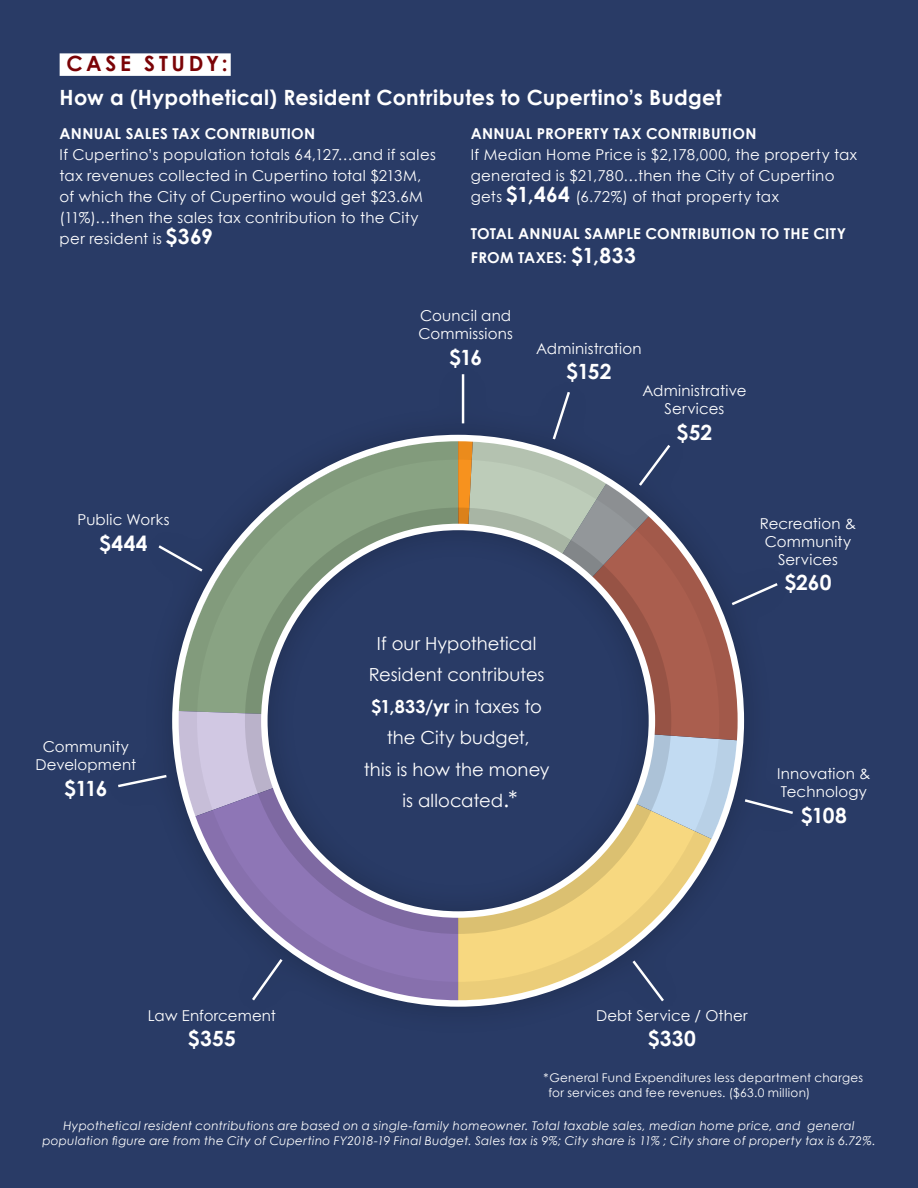
<style>
.page{position:relative;width:918px;height:1188px;background:#293b66}
.page>*{position:absolute;margin:0;border:0;box-sizing:border-box;transform-origin:0 0}
.t1{font:700 21px "Century Gothic";letter-spacing:.01em;color:#fff}
.t2{font:700 21px "Century Gothic";letter-spacing:.175em;color:#7a0306}
.t3{font:18px/31.5px "Century Gothic";letter-spacing:.005em;color:#fff;text-align:center}
.t4{font:15px/21px "Century Gothic";letter-spacing:.02em;color:#fff}
.t5{font:700 15px/24px "Century Gothic";letter-spacing:.02em;color:#fff}
.t6{font:italic 12px/15px "Century Gothic";letter-spacing:.025em;color:#fff;text-align:center}
.t7{font:12px/15px "Century Gothic";letter-spacing:.02em;color:#fff}
.s1{font-weight:700;font-size:21px}
.s2{font-size:21px}
.s3{font-weight:700}
.s4{font-size:22.5px}
</style>
<div class="page">
<div style="left:60px;top:53px;width:171px;height:23px;background:#fff"></div>
<svg style="left:196px;top:839px;width:523px;height:168px"></svg>
<hr style="left:462px;top:374px;width:2px;height:49px;background:#fff">
<svg style="left:630px;top:958px;width:36px;height:46px"></svg>
<svg style="left:250px;top:956px;width:35px;height:47px"></svg>
<svg style="left:118px;top:389px;width:675px;height:450px"></svg>
<h1 class="t2" style="left:66px;top:51px;width:163px">CASE STUDY:</h1>
<h1 class="t1" style="left:60px;top:84px;width:664px">How a (Hypothetical) Resident Contributes to Cupertino’s Budget</h1>
<p class="t5" style="left:60px;top:121px;width:257px">ANNUAL SALES TAX CONTRIBUTION</p>
<p class="t4" style="left:60px;top:144px;width:378px">If Cupertino’s population totals 64,127…and if sales tax revenues collected in Cupertino total $213M, of which the City of Cupertino would get $23.6M (11%)…then the sales tax contribution to the City per resident is <span class="s1">$369</span></p>
<p class="t5" style="left:471px;top:121px;width:287px">ANNUAL PROPERTY TAX CONTRIBUTION</p>
<p class="t4" style="left:471px;top:144px;width:388px">If Median Home Price is $2,178,000, the property tax generated is $21,780…then the City of Cupertino gets <span class="s1">$1,464</span> (6.72%) of that property tax</p>
<p class="t5" style="left:471px;top:221px;width:377px">TOTAL ANNUAL SAMPLE CONTRIBUTION TO THE CITY<br>FROM TAXES: <span class="s2">$1,833</span></p>
<p class="t4" style="left:77px;top:509px;width:94px">Public Works</p>
<h1 class="t1" style="left:99px;top:530px;width:50px">$444</h1>
<p class="t4" style="left:35px;top:738px;width:102px;line-height:18px;text-align:center">Community<br>Development</p>
<h1 class="t1" style="left:64px;top:775px;width:45px">$116</h1>
<p class="t4" style="left:148px;top:1005px;width:130px">Law Enforcement</p>
<h1 class="t1" style="left:188px;top:1025px;width:50px">$355</h1>
<p class="t4" style="left:418px;top:306px;width:96px;line-height:18px">Council and<br>Commissions</p>
<h1 class="t1" style="left:449px;top:344px;width:35px">$16</h1>
<p class="t4" style="left:536px;top:337px;width:107px">Administration</p>
<h1 class="t1" style="left:566px;top:358px;width:47px">$152</h1>
<p class="t4" style="left:642px;top:382px;width:106px;line-height:18px;text-align:center">Administrative<br>Services</p>
<h1 class="t1" style="left:677px;top:419px;width:37px">$52</h1>
<p class="t3" style="left:364px;top:627px;width:187px">If our Hypothetical<br>Resident contributes <span class="s3">$1,833/yr</span> in taxes to the City budget,<br>this is how the money is allocated<span class="s4">.*</span></p>
<p class="t4" style="left:760px;top:514px;width:98px;line-height:18px;text-align:center">Recreation &amp;<br>Community<br>Services</p>
<h1 class="t1" style="left:784px;top:570px;width:49px">$260</h1>
<p class="t4" style="left:777px;top:765px;width:95px;line-height:18px">Innovation &amp;<br>Technology</p>
<h1 class="t1" style="left:801px;top:802px;width:48px">$108</h1>
<p class="t4" style="left:596px;top:1005px;width:153px">Debt Service / Other</p>
<h1 class="t1" style="left:648px;top:1025px;width:50px">$330</h1>
<p class="t7" style="left:548px;top:1070px;width:316px;text-indent:-5px">*General Fund Expenditures less department charges for services and fee revenues. ($63.0 million)</p>
<p class="t6" style="left:42px;top:1118px;width:835px">Hypothetical resident contributions are based on a single-family homeowner. Total taxable sales, median home price, and general population figure are from the City of Cupertino FY2018-19 Final Budget. Sales tax is 9%; City share is 11% ; City share of property tax is 6.72%.</p>
</div>
